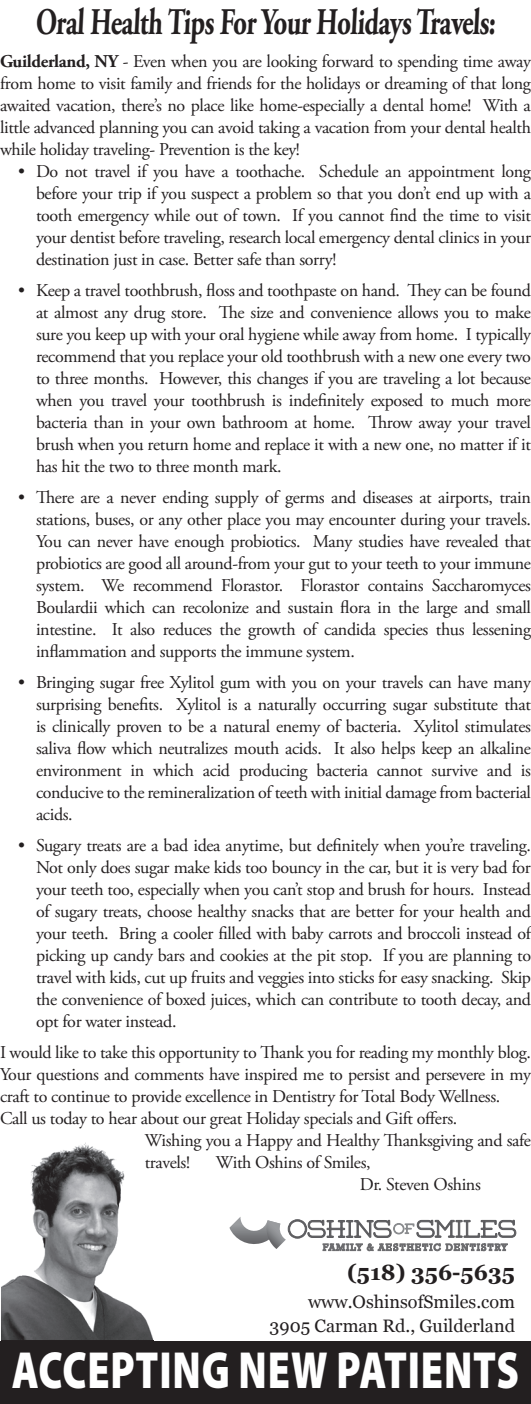
<style>
.page{position:relative;width:531px;height:1404px;background:#fff}
.page>*{position:absolute;margin:0;border:0;box-sizing:border-box;transform-origin:0 0}
.t1{font:900 52.4px "Myriad Pro";letter-spacing:.02em;color:#fff;scale:.77 1}
.t2{font:700 37.6px "Adobe Garamond Pro";letter-spacing:-.02em;color:#231f20;scale:.72 1}
.t3{font:700 22px "Georgia";color:#231f20}
.t4{font:18.4px "Times New Roman";letter-spacing:.125em;color:#231f20}
.t5{font:18px/22px "Adobe Garamond Pro";letter-spacing:-.02em;color:#231f20;text-align:justify}
.t6{font:18px/24px "Georgia";color:#231f20;text-align:right}
.t7{font:700 16.4px "Garamond";color:#231f20}
.t8{font:14.4px "Garamond";letter-spacing:.07em;color:#231f20}
.s1{font-weight:700}
.s2{font-size:15.8px}
</style>
<div class="page">
<hr style="left:1px;top:1340px;width:153px;height:1px;background:#242021">
<img style="left:1px;top:1142px;width:153px;height:198px">
<div style="left:0;top:1341px;width:531px;height:63px;background:#231f20"></div>
<svg style="left:229px;top:1217px;width:288px;height:34px"></svg>
<h2 class="t2" style="left:35px;top:0;width:644px">Oral Health Tips For Your Holidays Travels:</h2>
<p class="t5" style="left:0;top:51px;width:533px"><span class="s1">Guilderland, NY</span> - Even when you are looking forward to spending time away from home to visit family and friends for the holidays or dreaming of that long awaited vacation, there’s no place like home-especially a dental home! With a little advanced planning you can avoid taking a vacation from your dental health while holiday traveling- Prevention is the key!</p>
<p class="t5" style="left:36px;top:161px;width:496px;text-indent:-18px">• Do not travel if you have a toothache. Schedule an appointment long before your trip if you suspect a problem so that you don’t end up with a tooth emergency while out of town. If you cannot find the time to visit your dentist before traveling, research local emergency dental clinics in your destination just in case. Better safe than sorry!</p>
<p class="t5" style="left:36px;top:280px;width:497px;text-indent:-18px">• Keep a travel toothbrush, floss and toothpaste on hand. They can be found at almost any drug store. The size and convenience allows you to make sure you keep up with your oral hygiene while away from home. I typically recommend that you replace your old toothbrush with a new one every two to three months. However, this changes if you are traveling a lot because when you travel your toothbrush is indefinitely exposed to much more bacteria than in your own bathroom at home. Throw away your travel brush when you return home and replace it with a new one, no matter if it has hit the two to three month mark.</p>
<p class="t5" style="left:36px;top:487px;width:497px;text-indent:-18px">• There are a never ending supply of germs and diseases at airports, train stations, buses, or any other place you may encounter during your travels.<br>You can never have enough probiotics. Many studies have revealed that probiotics are good all around-from your gut to your teeth to your immune system. We recommend Florastor. Florastor contains Saccharomyces Boulardii which can recolonize and sustain flora in the large and small intestine. It also reduces the growth of candida species thus lessening inflammation and supports the immune system.</p>
<p class="t5" style="left:36px;top:672px;width:497px;text-indent:-18px">• Bringing sugar free Xylitol gum with you on your travels can have many surprising benefits. Xylitol is a naturally occurring sugar substitute that is clinically proven to be a natural enemy of bacteria. Xylitol stimulates saliva flow which neutralizes mouth acids. It also helps keep an alkaline environment in which acid producing bacteria cannot survive and is conducive to the remineralization of teeth with initial damage from bacterial acids.</p>
<p class="t5" style="left:36px;top:835px;width:497px;text-indent:-18px">• Sugary treats are a bad idea anytime, but definitely when you’re traveling.<br>Not only does sugar make kids too bouncy in the car, but it is very bad for your teeth too, especially when you can’t stop and brush for hours. Instead of sugary treats, choose healthy snacks that are better for your health and your teeth. Bring a cooler filled with baby carrots and broccoli instead of picking up candy bars and cookies at the pit stop. If you are planning to travel with kids, cut up fruits and veggies into sticks for easy snacking. Skip the convenience of boxed juices, which can contribute to tooth decay, and opt for water instead.</p>
<p class="t5" style="left:0;top:1042px;width:533px">I would like to take this opportunity to Thank you for reading my monthly blog.</p>
<p class="t5" style="left:0;top:1064px;width:533px">Your questions and comments have inspired me to persist and persevere in my</p>
<p class="t5" style="left:0;top:1086px;width:502px">craft to continue to provide excellence in Dentistry for Total Body Wellness.</p>
<p class="t5" style="left:0;top:1108px;width:459px">Call us today to hear about our great Holiday specials and Gift offers.</p>
<p class="t5" style="left:145px;top:1130px;width:388px">Wishing you a Happy and Healthy Thanksgiving and safe</p>
<p class="t5" style="left:145px;top:1152px;width:47px">travels!</p>
<p class="t5" style="left:360px;top:1152px;width:122px;text-indent:-144px">With Oshins of Smiles,<br>Dr. Steven Oshins</p>
<p class="t4" style="left:325px;top:1171px;width:181px">Family Dental Care</p>
<p class="t3" style="left:347px;top:1256px;width:169px">(518) 356-5635</p>
<p class="t6" style="left:270px;top:1289px;width:247px">www.OshinsofSmiles.com<br>3905 Carman Rd., Guilderland</p>
<p class="t7" style="left:183px;top:1286px;width:351px">patients Call Dr. “O” today for complete, comprehe</p>
<p class="t8" style="left:270px;top:1316px;width:260px"><span class="s2">—</span> Participating with Most Insurance Pla</p>
<h1 class="t1" style="left:12px;top:1336px;width:661px">ACCEPTING NEW PATIENTS</h1>
</div>
